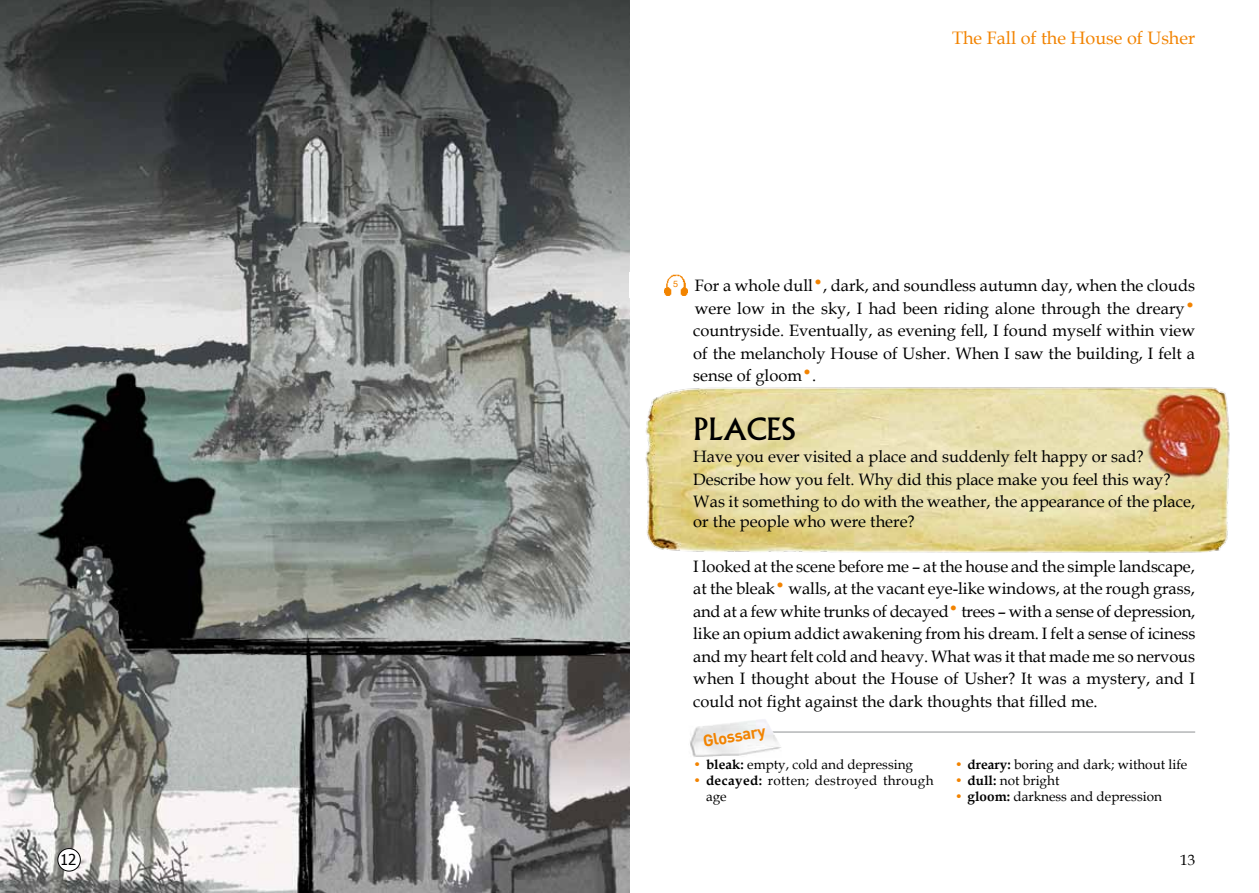
<style>
.page{position:relative;width:1259px;height:893px;background:#fff}
.page>*{position:absolute;margin:0;border:0;box-sizing:border-box;transform-origin:0 0}
.t1{font:30px "Albertus";color:#000}
.t2{font:18px "Book Antiqua";color:#f28300}
.t3{font:16.5px/22.5px "Book Antiqua";color:#000;text-align:justify}
.t4{font:700 16.5px "DIN";color:#f28300}
.t5{font:15px "Book Antiqua";color:#000}
.t6{font:15px "Tahoma";color:#000}
.t7{font:13.5px "Book Antiqua";color:#000}
.t8{font:13.5px/16.2px "Book Antiqua";letter-spacing:.025em;color:#000}
.t9{font:9px "Helvetica";color:#f28300}
.s1{font-weight:700;color:#f28300}
.s2{font-weight:700}
</style>
<div class="page">
<hr style="left:771px;top:732px;width:424px;height:1px;background:#8e9193">
<img style="left:690px;top:719px;width:91px;height:38px">
<img style="left:629px;top:370px;width:601px;height:197px">
<img style="left:0;top:0;width:629px;height:893px">
<img style="left:664px;top:275px;width:23px;height:21px">
<div style="left:58px;top:849px;width:22px;height:22px;background:#fff;border-radius:50%"></div>
<div style="left:57px;top:848px;width:24px;height:23px;border:1px solid #000;border-radius:50%"></div>
<p class="t6" style="left:60px;top:850px;width:18px">12</p>
<p class="t2" style="left:952px;top:27px;width:244px">The Fall of the House of Usher</p>
<p class="t9" style="left:673px;top:277px;width:7px">5</p>
<p class="t3" style="left:693px;top:274px;width:503px">For a whole dull<sup>•</sup>, dark, and soundless autumn day, when the clouds were low in the sky, I had been riding alone through the dreary<sup>• </sup>countryside. Eventually, as evening fell, I found myself within view of the melancholy House of Usher. When I saw the building, I felt a sense of gloom<sup>•</sup>.</p>
<h1 class="t1" style="left:693px;top:411px;width:103px">PLACES</h1>
<p class="t3" style="left:693px;top:445px;width:503px;text-align:left">Have you ever visited a place and suddenly felt happy or sad?<br>Describe how you felt. Why did this place make you feel this way?<br>Was it something to do with the weather, the appearance of the place,</p>
<p class="t3" style="left:693px;top:510px;width:223px">or the people who were there?</p>
<p class="t3" style="left:693px;top:555px;width:504px">I looked at the scene before me – at the house and the simple landscape, at the bleak<sup>•</sup> walls, at the vacant eye-like windows, at the rough grass, and at a few white trunks of decayed<sup>•</sup> trees – with a sense of depression, like an opium addict awakening from his dream. I felt a sense of iciness and my heart felt cold and heavy. What was it that made me so nervous when I thought about the House of Usher? It was a mystery, and I could not fight against the dark thoughts that filled me.</p>
<p class="t4" style="left:701px;top:730px;width:65px;rotate:-9deg">Glossary</p>
<p class="t7" style="left:693px;top:756px;width:221px"><span class="s1">•</span> <span class="s2">bleak:</span> empty, cold and depressing</p>
<p class="t8" style="left:706px;top:772px;width:229px;text-indent:-13px"><span class="s1">•</span> <span class="s2">decayed:</span> rotten; destroyed through age</p>
<p class="t7" style="left:955px;top:756px;width:234px"><span class="s1">•</span> <span class="s2">dreary:</span> boring and dark; without life</p>
<p class="t7" style="left:955px;top:772px;width:106px"><span class="s1">•</span> <span class="s2">dull:</span> not bright</p>
<p class="t7" style="left:955px;top:788px;width:208px"><span class="s1">•</span> <span class="s2">gloom:</span> darkness and depression</p>
<p class="t5" style="left:1180px;top:850px;width:16px">13</p>
</div>
